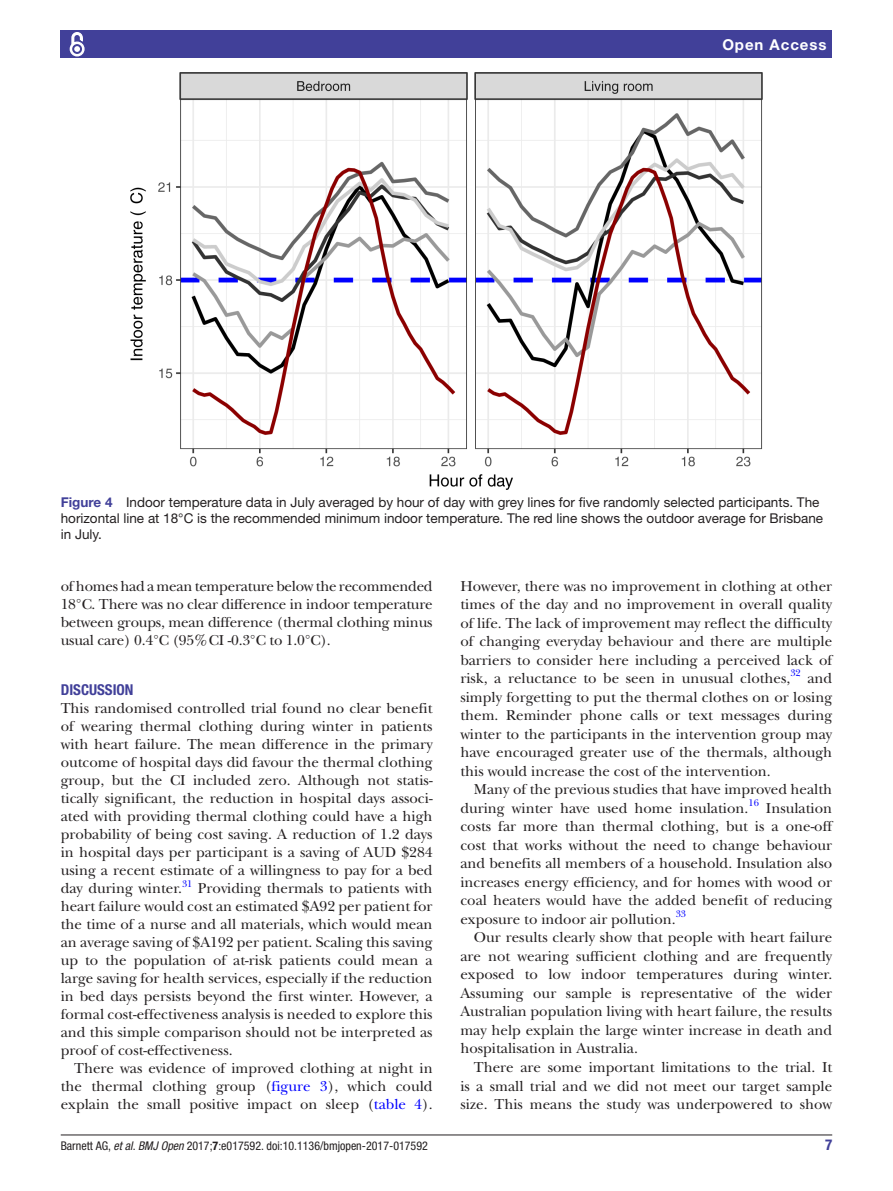
<style>
.page{position:relative;width:893px;height:1191px;background:#fff}
.page>*{position:absolute;margin:0;border:0;box-sizing:border-box;transform-origin:0 0}
.t1{font:15px/18.5px "New Baskerville";color:#231f20;text-align:justify}
.t2{font:700 condensed 15px "Helvetica Neue LT Std";color:#414099}
.t3{font:700 15px "Helvetica Neue LT Std";letter-spacing:.065em;color:#fff}
.t4{font:13.5px/16.2px "Helvetica Neue LT Std";color:#231f20}
.t5{font:condensed 12px "Helvetica Neue LT Std";color:#231f20}
.t6{font:9.9px "New Baskerville";color:#00f}
.s1{font-weight:700;color:#414099}
.s2{color:#00f}
.s3{font-style:italic}
.s4{font-weight:700}
</style>
<div class="page">
<hr style="left:61px;top:1134px;width:771px;height:1px;background:#231f20">
<div style="left:61px;top:31px;width:771px;height:27px;background:#414099"></div>
<svg style="left:69px;top:32px;width:16px;height:25px"></svg>
<img style="left:130px;top:73px;width:633px;height:416px">
<p class="t3" style="left:722px;top:35px;width:106px">Open Access</p>
<p class="t4" style="left:61px;top:494px;width:764px"><span class="s1">Figure 4</span> Indoor temperature data in July averaged by hour of day with grey lines for five randomly selected participants. The horizontal line at 18°C is the recommended minimum indoor temperature. The red line shows the outdoor average for Brisbane in July.</p>
<p class="t1" style="left:61px;top:577px;width:373px;line-height:18px">of homes had a mean temperature below the recommended 18°C. There was no clear difference in indoor temperature between groups, mean difference (thermal clothing minus usual care) 0.4°C (95%CI -0.3°C to 1.0°C).</p>
<p class="t2" style="left:61px;top:681px;width:74px">DISCUSSION</p>
<p class="t1" style="left:61px;top:699px;width:373px;line-height:18px">This randomised controlled trial found no clear benefit of wearing thermal clothing during winter in patients with heart failure. The mean difference in the primary outcome of hospital days did favour the thermal clothing group, but the CI included zero. Although not statis&shy;tically significant, the reduction in hospital days associ&shy;ated with providing thermal clothing could have a high probability of being cost saving. A reduction of 1.2 days in hospital days per participant is a saving of AUD $284 using a recent estimate of a willingness to pay for a bed day during winter.</p>
<p class="t1" style="left:460px;top:576px;width:373px">However, there was no improvement in clothing at other times of the day and no improvement in overall quality of life. The lack of improvement may reflect the difficulty of changing everyday behaviour and there are multiple barriers to consider here including a perceived lack of risk, a reluctance to be seen in unusual clothes,<sup>32</sup> and simply forgetting to put the thermal clothes on or losing them. Reminder phone calls or text messages during winter to the participants in the intervention group may have encouraged greater use of the thermals, although this would increase the cost of the intervention.</p>
<p class="t1" style="left:460px;top:780px;width:373px;text-indent:14px">Many of the previous studies that have improved health during winter have used home insulation.<sup>16</sup> Insulation costs far more than thermal clothing, but is a one-off cost that works without the need to change behaviour and benefits all members of a household. Insulation also increases energy efficiency, and for homes with wood or coal heaters would have the added benefit of reducing exposure to indoor air pollution.<sup>33</sup></p>
<p class="t1" style="left:460px;top:928px;width:373px;text-indent:14px">Our results clearly show that people with heart failure are not wearing sufficient clothing and are frequently exposed to low indoor temperatures during winter.<br>Assuming our sample is representative of the wider Australian population living with heart failure, the results may help explain the large winter increase in death and hospitalisation in Australia.</p>
<p class="t1" style="left:460px;top:1058px;width:373px;text-indent:14px">There are some important limitations to the trial. It is a small trial and we did not meet our target sample size. This means the study was underpowered to show</p>
<p class="t6" style="left:182px;top:877px;width:12px">31</p>
<p class="t1" style="left:61px;top:879px;width:373px;line-height:18px;text-indent:137px">Providing thermals to patients with heart failure would cost an estimated $A92 per patient for the time of a nurse and all materials, which would mean an average saving of $A192 per patient. Scaling this saving up to the population of at-risk patients could mean a large saving for health services, especially if the reduction in bed days persists beyond the first winter. However, a formal cost-effectiveness analysis is needed to explore this and this simple comparison should not be interpreted as proof of cost-effectiveness.</p>
<p class="t1" style="left:61px;top:1059px;width:373px;line-height:18px;text-indent:14px">There was evidence of improved clothing at night in the thermal clothing group (<span class="s2">figure 3</span>), which could explain the small positive impact on sleep (<span class="s2">table 4</span>).</p>
<p class="t5" style="left:61px;top:1138px;width:369px">Barnett AG, <span class="s3">et al</span>. <span class="s3">BMJ Open</span> 2017;<span class="s4">7</span>:e017592. doi:10.1136/bmjopen-2017-017592</p>
<p class="t2" style="left:825px;top:1135px;width:9px">7</p>
</div>
